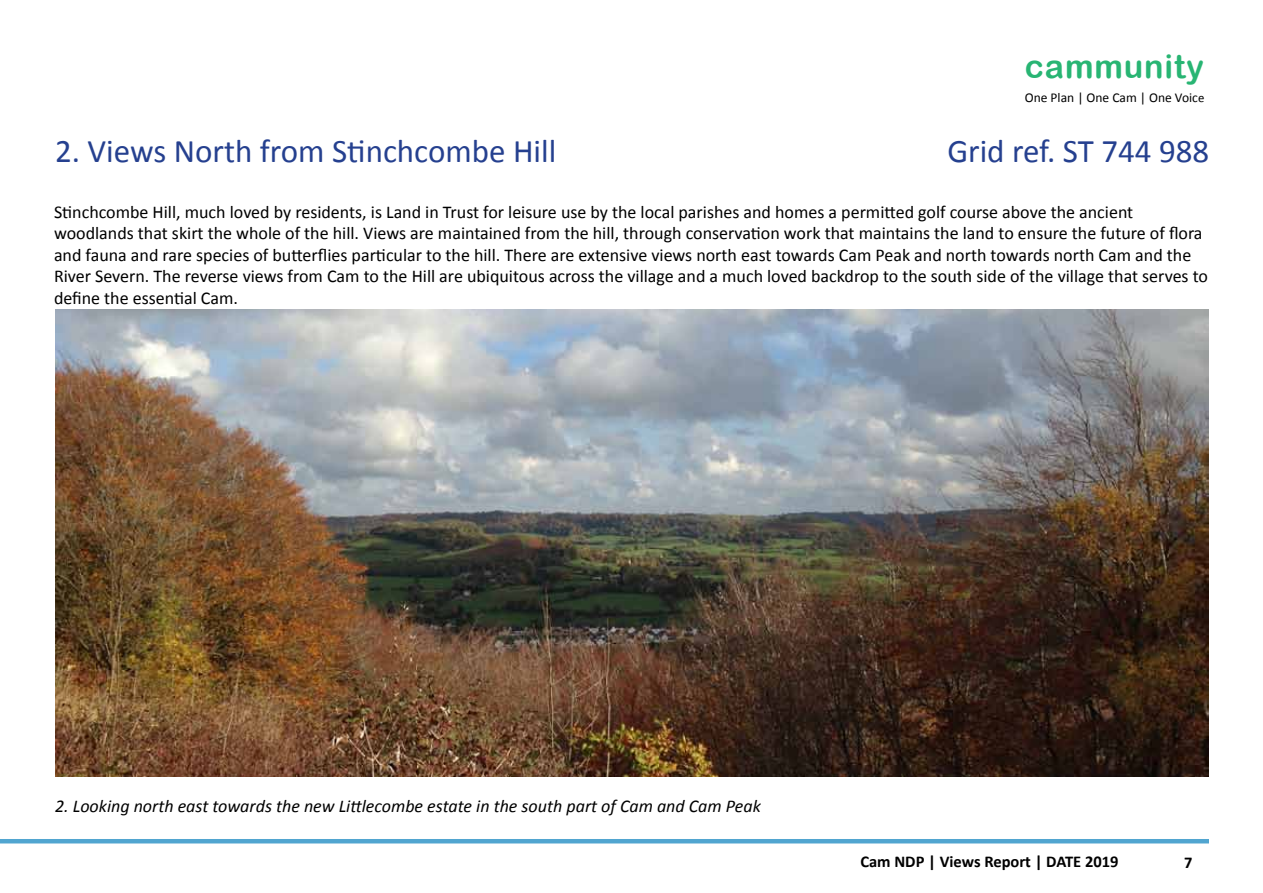
<style>
.page{position:relative;width:1263px;height:893px;background:#fff}
.page>*{position:absolute;margin:0;border:0;box-sizing:border-box;transform-origin:0 0}
.t1{font:33px "Calibri";color:#25408f}
.t2{font:33px "Arial Rounded MT Bold";letter-spacing:.03em;color:#28b573}
.t3{font:18px/21.6px "Calibri";color:#000}
.t4{font:italic 18px "Calibri";color:#000}
.t5{font:700 16.5px "Calibri";color:#000}
.t6{font:13.5px "Calibri";color:#000}
.s1{font-size:12.75px}
</style>
<div class="page">
<hr style="left:0;top:839px;width:1209px;height:4px;background:#51a5d0">
<img style="left:55px;top:310px;width:1153px;height:466px">
<h1 class="t2" style="left:1025px;top:47px;width:181px">cammunity</h1>
<p class="t6" style="left:1025px;top:89px;width:181px">One Plan | One Cam | One Voic<span class="s1">e</span></p>
<h1 class="t1" style="left:55px;top:130px;width:503px">2. Views North from Stinchcombe Hill</h1>
<h1 class="t1" style="left:947px;top:130px;width:263px">Grid ref. ST 744 988</h1>
<p class="t3" style="left:54px;top:201px;width:1155px">Stinchcombe Hill, much loved by residents, is Land in Trust for leisure use by the local parishes and homes a permitted golf course above the ancient woodlands that skirt the whole of the hill. Views are maintained from the hill, through conservation work that maintains the land to ensure the future of flora and fauna and rare species of butterflies particular to the hill. There are extensive views north east towards Cam Peak and north towards north Cam and the River Severn. The reverse views from Cam to the Hill are ubiquitous across the village and a much loved backdrop to the south side of the village that serves to define the essential Cam.</p>
<p class="t4" style="left:55px;top:793px;width:707px">2. Looking north east towards the new Littlecombe estate in the south part of Cam and Cam Peak</p>
<p class="t5" style="left:860px;top:851px;width:260px">Cam NDP | Views Report | DATE 2019</p>
<p class="t5" style="left:1184px;top:852px;width:10px">7</p>
</div>
